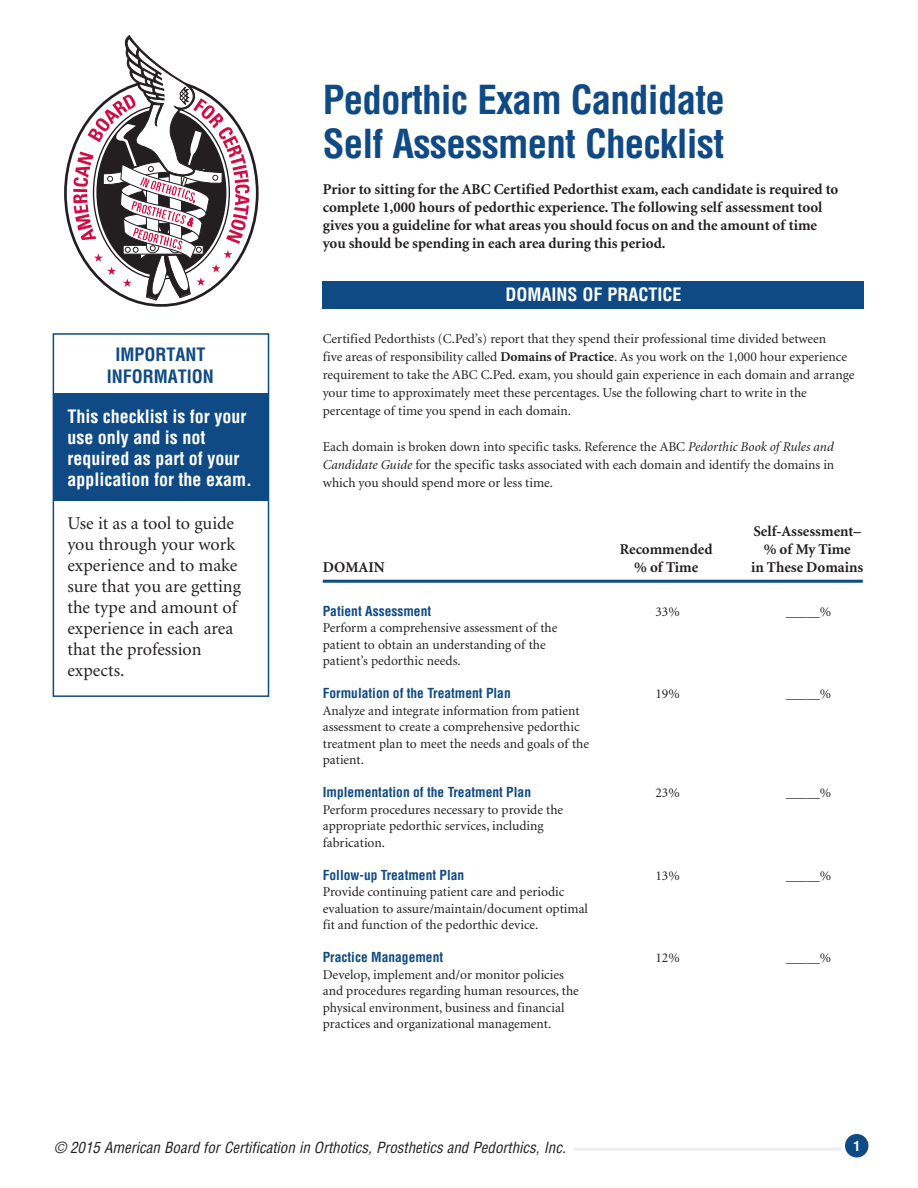
<style>
.page{position:relative;width:918px;height:1188px;background:#fff}
.page>*{position:absolute;margin:0;border:0;box-sizing:border-box;transform-origin:0 0}
.t1{font:700 condensed 39px "Helvetica";letter-spacing:-.02em;color:#0f4a85}
.t2{font:18px "Minion";color:#231f20}
.t3{font:700 condensed 18px "Helvetica";color:#fff}
.t4{font:700 condensed 18px "Helvetica";color:#0f4a85}
.t5{font:700 15px "Minion";color:#231f20}
.t6{font:italic condensed 15px "Helvetica";color:#231f20}
.t7{font:13.5px/18px "Minion";color:#231f20}
.t8{font:700 condensed 13.5px "Helvetica";color:#0f4a85}
.t9{font:700 condensed 13.5px "Helvetica";color:#fff}
.s1{font-weight:700}
.s2{font-style:italic}
</style>
<div class="page">
<div style="left:53px;top:333px;width:216px;height:364px;border:2px solid #0f4a85"></div>
<div style="left:845px;top:1134px;width:23px;height:24px;background:#0f4a85;border-radius:50%"></div>
<hr style="left:573px;top:1148px;width:268px;height:3px;background:#eeeeef">
<div style="left:323px;top:282px;width:541px;height:27px;background:#0f4a85"></div>
<svg style="left:73px;top:36px;width:177px;height:271px"></svg>
<div style="left:54px;top:394px;width:214px;height:107px;background:#0f4a85"></div>
<hr style="left:323px;top:580px;width:540px;height:3px;background:#0f4a85">
<p class="t1" style="left:323px;top:76px;width:404px">Pedorthic Exam Candidate</p>
<p class="t1" style="left:323px;top:120px;width:403px">Self Assessment Checklist</p>
<p class="t5" style="left:323px;top:181px;width:517px">Prior to sitting for the ABC Certified Pedorthist exam, each candidate is required to</p>
<p class="t5" style="left:323px;top:199px;width:501px">complete 1,000 hours of pedorthic experience. The following self assessment tool</p>
<p class="t5" style="left:323px;top:217px;width:496px">gives you a guideline for what areas you should focus on and the amount of time</p>
<p class="t5" style="left:323px;top:235px;width:344px">you should be spending in each area during this period.</p>
<p class="t4" style="left:115px;top:344px;width:92px">IMPORTANT</p>
<p class="t4" style="left:107px;top:365px;width:109px">INFORMATION</p>
<p class="t3" style="left:68px;top:406px;width:180px">This checklist is for your</p>
<p class="t3" style="left:68px;top:427px;width:139px">use only and is not</p>
<p class="t3" style="left:68px;top:448px;width:173px">required as part of your</p>
<p class="t3" style="left:68px;top:469px;width:186px">application for the exam.</p>
<p class="t2" style="left:68px;top:514px;width:168px">Use it as a tool to guide</p>
<p class="t2" style="left:68px;top:535px;width:169px">you through your work</p>
<p class="t2" style="left:68px;top:556px;width:171px">experience and to make</p>
<p class="t2" style="left:68px;top:577px;width:175px">sure that you are getting</p>
<p class="t2" style="left:68px;top:598px;width:171px">the type and amount of</p>
<p class="t2" style="left:68px;top:619px;width:167px">experience in each area</p>
<p class="t2" style="left:68px;top:640px;width:136px">that the profession</p>
<p class="t2" style="left:68px;top:661px;width:58px">expects.</p>
<p class="t3" style="left:505px;top:284px;width:177px">DOMAINS OF PRACTICE</p>
<p class="t7" style="left:323px;top:330px;width:533px">Certified Pedorthists (C.Ped’s) report that they spend their professional time divided between<br>five areas of responsibility called <span class="s1">Domains of Practice</span>. As you work on the 1,000 hour experience requirement to take the ABC C.Ped. exam, you should gain experience in each domain and arrange your time to approximately meet these percentages. Use the following chart to write in the</p>
<p class="t7" style="left:323px;top:402px;width:250px">percentage of time you spend in each domain.</p>
<p class="t7" style="left:323px;top:438px;width:513px;text-align:justify">Each domain is broken down into specific tasks. Reference the ABC <span class="s2">Pedorthic Book of Rules and Candidate Guide</span> for the specific tasks associated with each domain and identify the domains in which you should spend more or less time.</p>
<p class="t5" style="left:753px;top:524px;width:109px">Self-Assessment–</p>
<p class="t5" style="left:620px;top:542px;width:94px">Recommended</p>
<p class="t5" style="left:764px;top:542px;width:88px">% of My Time</p>
<p class="t5" style="left:323px;top:560px;width:63px">DOMAIN</p>
<p class="t5" style="left:634px;top:560px;width:66px">% of Time</p>
<p class="t5" style="left:751px;top:560px;width:114px">in These Domains</p>
<p class="t8" style="left:323px;top:603px;width:110px">Patient Assessment</p>
<p class="t7" style="left:655px;top:603px;width:26px">33%</p>
<p class="t7" style="left:786px;top:603px;width:47px">_____%</p>
<p class="t7" style="left:323px;top:619px;width:236px">Perform a comprehensive assessment of the</p>
<p class="t7" style="left:323px;top:636px;width:224px">patient to obtain an understanding of the</p>
<p class="t7" style="left:323px;top:652px;width:139px">patient’s pedorthic needs.</p>
<p class="t8" style="left:323px;top:685px;width:190px">Formulation of the Treatment Plan</p>
<p class="t7" style="left:655px;top:685px;width:26px">19%</p>
<p class="t7" style="left:786px;top:685px;width:47px">_____%</p>
<p class="t7" style="left:323px;top:702px;width:258px">Analyze and integrate information from patient</p>
<p class="t7" style="left:323px;top:718px;width:258px">assessment to create a comprehensive pedorthic</p>
<p class="t7" style="left:323px;top:735px;width:268px">treatment plan to meet the needs and goals of the</p>
<p class="t7" style="left:323px;top:751px;width:43px">patient.</p>
<p class="t8" style="left:323px;top:784px;width:210px">Implementation of the Treatment Plan</p>
<p class="t7" style="left:655px;top:784px;width:26px">23%</p>
<p class="t7" style="left:786px;top:784px;width:47px">_____%</p>
<p class="t7" style="left:323px;top:801px;width:242px">Perform procedures necessary to provide the</p>
<p class="t7" style="left:323px;top:817px;width:222px">appropriate pedorthic services, including</p>
<p class="t7" style="left:323px;top:834px;width:64px">fabrication.</p>
<p class="t8" style="left:323px;top:867px;width:143px">Follow-up Treatment Plan</p>
<p class="t7" style="left:655px;top:867px;width:26px">13%</p>
<p class="t7" style="left:786px;top:867px;width:47px">_____%</p>
<p class="t7" style="left:323px;top:883px;width:243px">Provide continuing patient care and periodic</p>
<p class="t7" style="left:323px;top:900px;width:267px">evaluation to assure/maintain/document optimal</p>
<p class="t7" style="left:323px;top:916px;width:217px">fit and function of the pedorthic device.</p>
<p class="t8" style="left:323px;top:949px;width:122px">Practice Management</p>
<p class="t7" style="left:655px;top:949px;width:26px">12%</p>
<p class="t7" style="left:786px;top:949px;width:47px">_____%</p>
<p class="t7" style="left:323px;top:966px;width:243px">Develop, implement and/or monitor policies</p>
<p class="t7" style="left:323px;top:982px;width:258px">and procedures regarding human resources, the</p>
<p class="t7" style="left:323px;top:999px;width:243px">physical environment, business and financial</p>
<p class="t7" style="left:323px;top:1015px;width:230px">practices and organizational management.</p>
<p class="t6" style="left:54px;top:1138px;width:513px">© 2015 American Board for Certification in Orthotics, Prosthetics and Pedorthics, Inc.</p>
<p class="t9" style="left:853px;top:1138px;width:8px">1</p>
</div>
